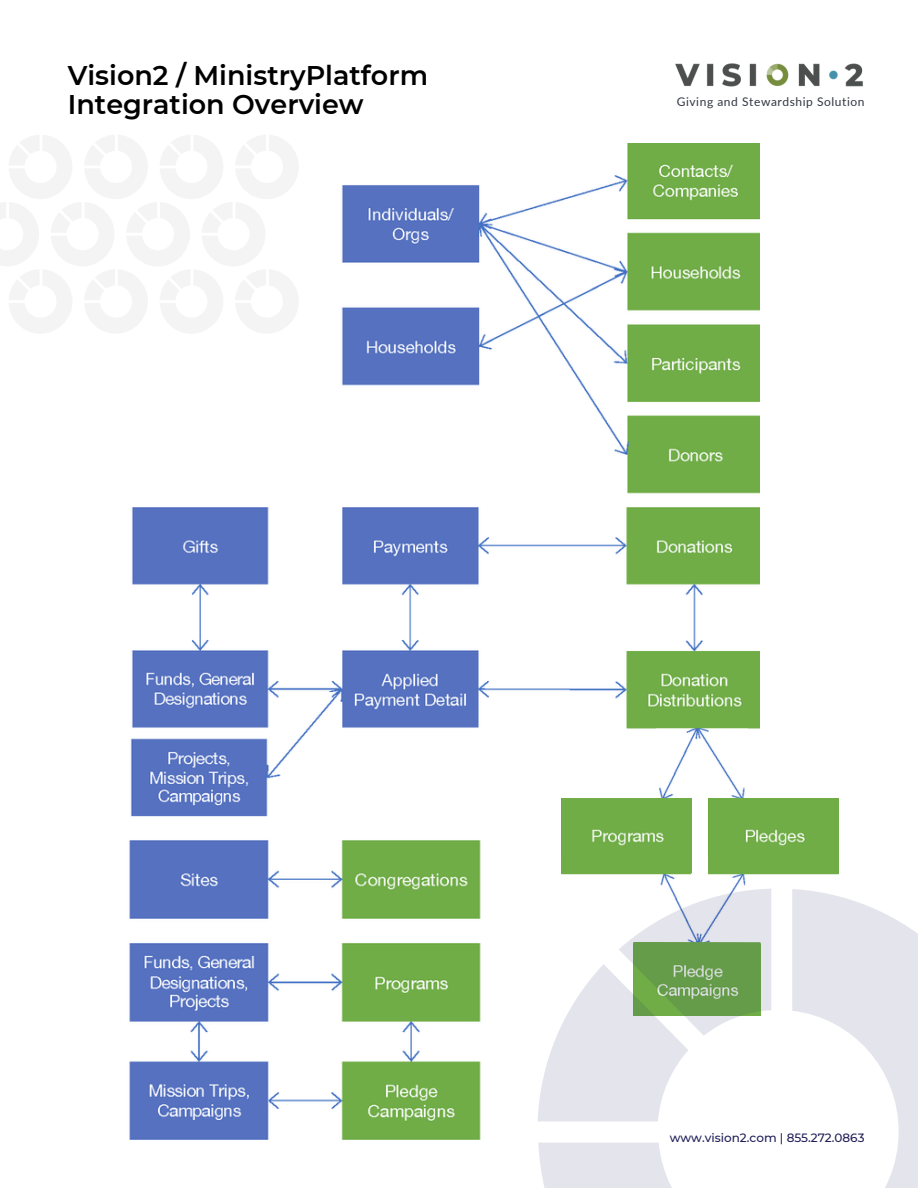
<style>
.page{position:relative;width:918px;height:1188px;background:#fff}
.page>*{position:absolute;margin:0;border:0;box-sizing:border-box;transform-origin:0 0}
.t1{font:600 27px/29.2px "Montserrat";color:#000}
.t2{font:12px "Lato";letter-spacing:.045em;color:#303642}
.t3{font:500 12px "Montserrat";color:#201e58}
</style>
<div class="page">
<img style="left:675px;top:63px;width:188px;height:24px">
<img style="left:131px;top:507px;width:629px;height:310px">
<img style="left:656px;top:728px;width:91px;height:70px">
<img style="left:129px;top:840px;width:409px;height:299px">
<img style="left:708px;top:798px;width:131px;height:77px">
<img style="left:561px;top:798px;width:131px;height:77px">
<img style="left:657px;top:874px;width:90px;height:15px">
<img style="left:341px;top:143px;width:419px;height:351px">
<div style="left:627px;top:710px;width:133px;height:18px;background:#70ad47"></div>
<div style="left:561px;top:856px;width:130px;height:18px;background:#70ad47"></div>
<div style="left:708px;top:856px;width:131px;height:18px;background:#70ad47"></div>
<svg style="left:538px;top:889px;width:380px;height:299px"></svg>
<svg style="left:0;top:135px;width:298px;height:198px"></svg>
<h1 class="t1" style="left:68px;top:61px;width:362px">Vision2 / MinistryPlatform<br>Integration Overview</h1>
<p class="t2" style="left:677px;top:94px;width:189px">Giving and Stewardship Solution</p>
<p class="t3" style="left:670px;top:1130px;width:196px">www.vision2.com | 855.272.0863</p>
</div>
